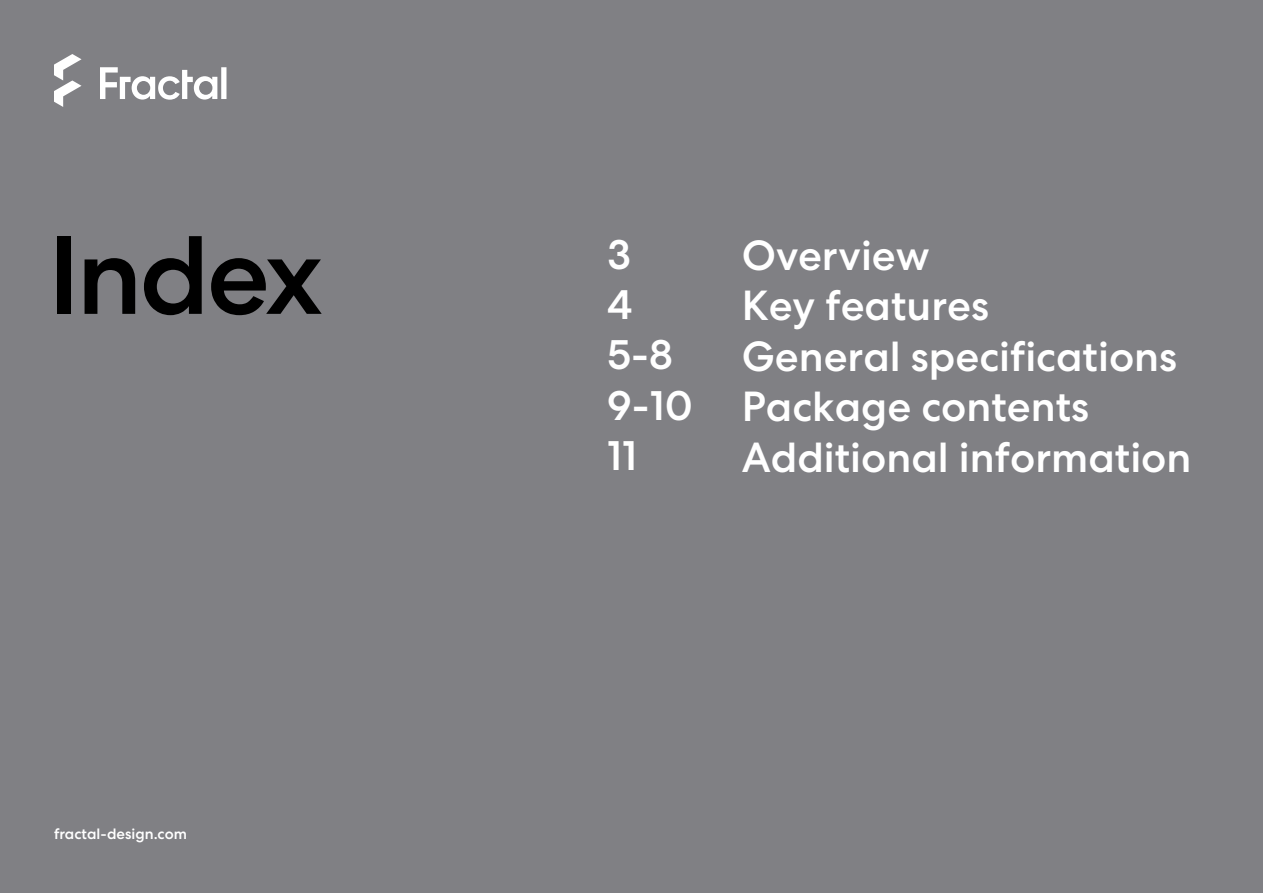
<style>
.page{position:relative;width:1263px;height:893px;background:#808084}
.page>*{position:absolute;margin:0;border:0;box-sizing:border-box;transform-origin:0 0}
.t1{font:500 111px "Centra No 2";letter-spacing:-.025em;color:#000}
.t2{font:500 42px/50.4px "Centra No 2";color:#fff}
.t3{font:500 15px "Centra No 2";color:#fff}
</style>
<div class="page">
<svg style="left:100px;top:67px;width:126px;height:33px"></svg>
<svg style="left:54px;top:54px;width:28px;height:53px"></svg>
<h1 class="t1" style="left:48px;top:229px;width:277px">Index</h1>
<p class="t2" style="left:742px;top:233px;width:451px">Overview<br>Key features<br>General specifications<br>Package contents<br>Additional information</p>
<p class="t2" style="left:607px;top:232px;width:87px">3<br>4<br>5-8<br>9-10<br>11</p>
<p class="t3" style="left:54px;top:827px;width:135px">fractal-design.com</p>
</div>
